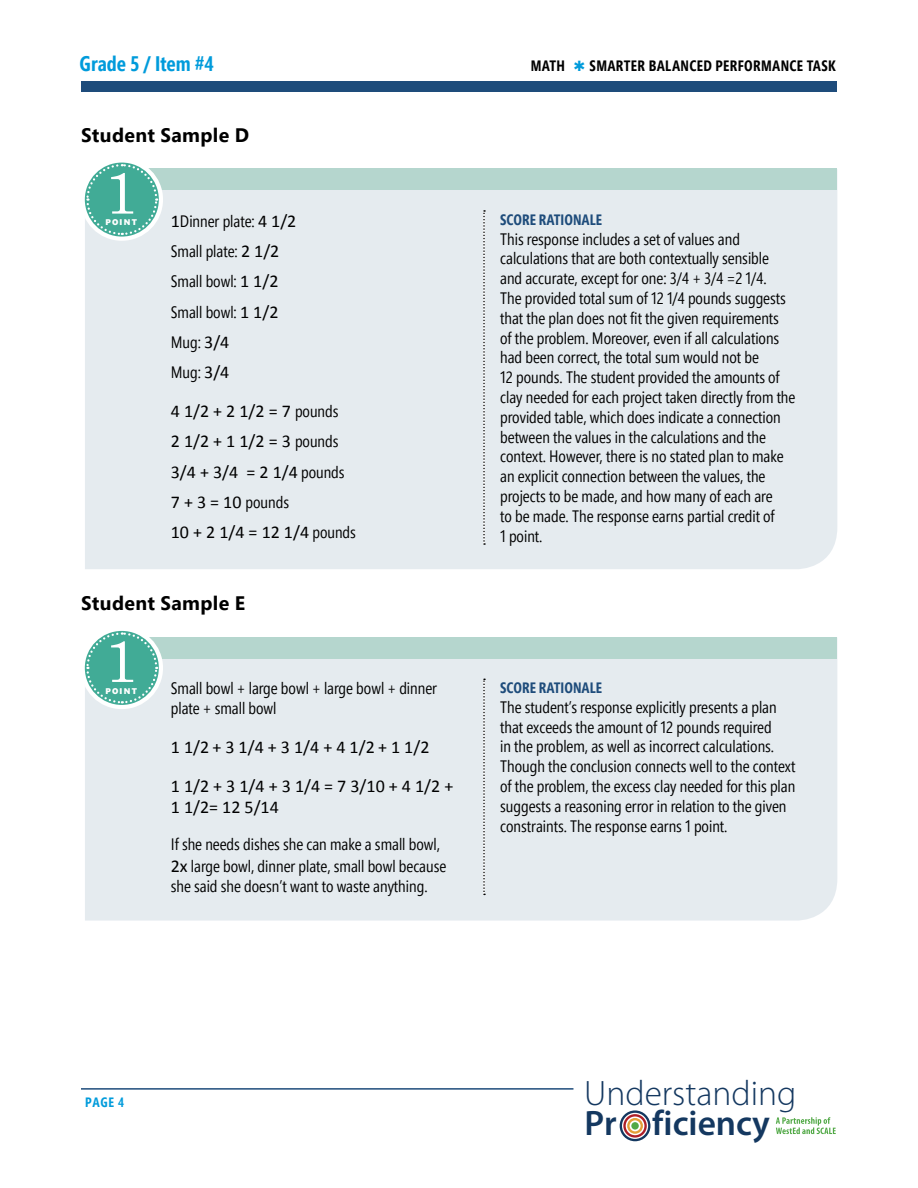
<style>
.page{position:relative;width:918px;height:1188px;background:#fff}
.page>*{position:absolute;margin:0;border:0;box-sizing:border-box;transform-origin:0 0}
.t1{font:60px "Century Schoolbook";color:#fff}
.t2{font:300 35.4px "Myriad Pro";color:#143860}
.t3{font:600 35.4px "Myriad Pro";color:#143860}
.t4{font:700 21px "Segoe Pro Cond";color:#009bdb}
.H3_sub{font:700 19.5px "Segoe Pro";letter-spacing:.02em;color:#000}
.t5{font:18px/30.3px "Calibri";color:#000}
.t6{font:16.5px/19.8px "Segoe Pro Cond";color:#000}
.t7{font:700 15px "Segoe Pro Cond";letter-spacing:.02em;color:#000}
.t8{font:700 15px "Segoe Pro Cond";color:#1e4c7b}
.t9{font:700 13.5px "Segoe Pro Cond";color:#009bdb}
.t10{font:900 8.25px "Segoe Pro";letter-spacing:.15em;color:#fff}
.s1{color:#009bdb}
.s2{font-family:"Calibri";font-size:18px}
.s3{font-family:"Segoe Pro Cond";font-size:16.5px}
</style>
<div class="page">
<hr style="left:81px;top:1088px;width:492px;height:2px;background:#1e4c7b">
<svg style="left:776px;top:1117px;width:60px;height:17px"></svg>
<div style="left:620px;top:1110px;width:30px;height:31px;border:2px solid #143860;border-radius:50%"></div>
<div style="left:623px;top:1114px;width:24px;height:24px;border:2px solid #ad1f28;border-radius:50%"></div>
<div style="left:627px;top:1118px;width:16px;height:16px;border:2px solid #e49f39;border-radius:50%"></div>
<div style="left:631px;top:1122px;width:8px;height:8px;background:#52a947;border-radius:50%"></div>
<div style="left:81px;top:82px;width:756px;height:10px;background:#1e4c7b"></div>
<div style="left:85px;top:190px;width:752px;height:379px;background:#e5ebef"></div>
<div style="left:128px;top:169px;width:709px;height:21px;background:#b5d6ce"></div>
<div style="left:81px;top:158px;width:82px;height:83px;border:4px solid #fff;border-radius:50%"></div>
<svg style="left:85px;top:163px;width:74px;height:73px;background:#6cbdae"></svg>
<svg style="left:483px;top:210px;width:2px;height:335px"></svg>
<div style="left:85px;top:658px;width:752px;height:263px;background:#e5ebef"></div>
<div style="left:128px;top:637px;width:709px;height:21px;background:#b5d6ce"></div>
<div style="left:81px;top:627px;width:82px;height:82px;border:4px solid #fff;border-radius:50%"></div>
<svg style="left:85px;top:631px;width:74px;height:74px;background:#6ebeae"></svg>
<svg style="left:483px;top:679px;width:2px;height:216px"></svg>
<p class="t4" style="left:80px;top:50px;width:136px">Grade 5 / Item #4</p>
<p class="t7" style="left:531px;top:56px;width:306px">MATH <span class="s1">✱</span> SMARTER BALANCED PERFORMANCE TASK</p>
<p class="H3_sub" style="left:81px;top:121px;width:170px">Student Sample D</p>
<p class="t1" style="left:105px;top:154px;width:35px">1</p>
<p class="t10" style="left:105px;top:217px;width:33px">POINT</p>
<p class="t6" style="left:171px;top:206px;width:127px;line-height:30.3px"><span class="s2">1</span>Dinner plate: <span class="s2">4 1/2<br></span>Small plate: <span class="s2">2 1/2<br></span>Small bowl: <span class="s2">1 1/2<br></span>Small bowl: <span class="s2">1 1/2<br></span>Mug: <span class="s2">3/4<br></span>Mug: <span class="s2">3/4</span></p>
<p class="t5" style="left:171px;top:396px;width:187px">4 1/2 + 2 1/2 = 7 <span class="s3">pounds<br></span>2 1/2 + 1 1/2 = 3 <span class="s3">pounds<br></span>3/4 + 3/4 = 2 1/4 <span class="s3">pounds<br></span>7 + 3 = 10 <span class="s3">pounds<br></span>10 + 2 1/4 = 12 1/4 <span class="s3">pounds</span></p>
<p class="H3_sub" style="left:81px;top:589px;width:166px">Student Sample E</p>
<p class="t1" style="left:105px;top:623px;width:35px">1</p>
<p class="t10" style="left:105px;top:685px;width:33px">POINT</p>
<p class="t6" style="left:171px;top:679px;width:268px">Small bowl + large bowl + large bowl + dinner plate + small bowl</p>
<p class="t5" style="left:171px;top:728px;width:284px;line-height:38.8px">1 1/2 + 3 1/4 + 3 1/4 + 4 1/2 + 1 1/2<br>1 1/2 + 3 1/4 + 3 1/4 = 7 3/10 + 4 1/2 +</p>
<p class="t5" style="left:171px;top:792px;width:110px">1 1/2= 12 5/14</p>
<p class="t6" style="left:171px;top:834px;width:277px;line-height:21.6px">If she needs dishes she can make a small bowl,<br><span class="s2">2x</span> large bowl, dinner plate, small bowl because</p>
<p class="t6" style="left:171px;top:876px;width:258px">she said she doesn’t want to waste anything.</p>
<p class="t8" style="left:500px;top:210px;width:103px">SCORE RATIONALE</p>
<p class="t6" style="left:500px;top:229px;width:297px">This response includes a set of values and calculations that are both contextually sensible<br>and accurate, except for one: 3/4 + 3/4 =2 1/4.<br>The provided total sum of 12 1/4 pounds suggests that the plan does not fit the given requirements<br>of the problem. Moreover, even if all calculations had been correct, the total sum would not be<br>12 pounds. The student provided the amounts of clay needed for each project taken directly from the provided table, which does indicate a connection between the values in the calculations and the context. However, there is no stated plan to make an explicit connection between the values, the projects to be made, and how many of each are<br>to be made. The response earns partial credit of<br>1 point.</p>
<p class="t8" style="left:500px;top:679px;width:103px">SCORE RATIONALE</p>
<p class="t6" style="left:500px;top:697px;width:297px">The student’s response explicitly presents a plan that exceeds the amount of 12 pounds required<br>in the problem, as well as incorrect calculations.<br>Though the conclusion connects well to the context of the problem, the excess clay needed for this plan suggests a reasoning error in relation to the given constraints. The response earns 1 point.</p>
<p class="t9" style="left:85px;top:1094px;width:41px">PAGE 4</p>
<h2 class="t2" style="left:584px;top:1072px;width:214px">Understanding</h2>
<h2 class="t3" style="left:584px;top:1100px;width:187px">Pr ficiency</h2>
</div>
